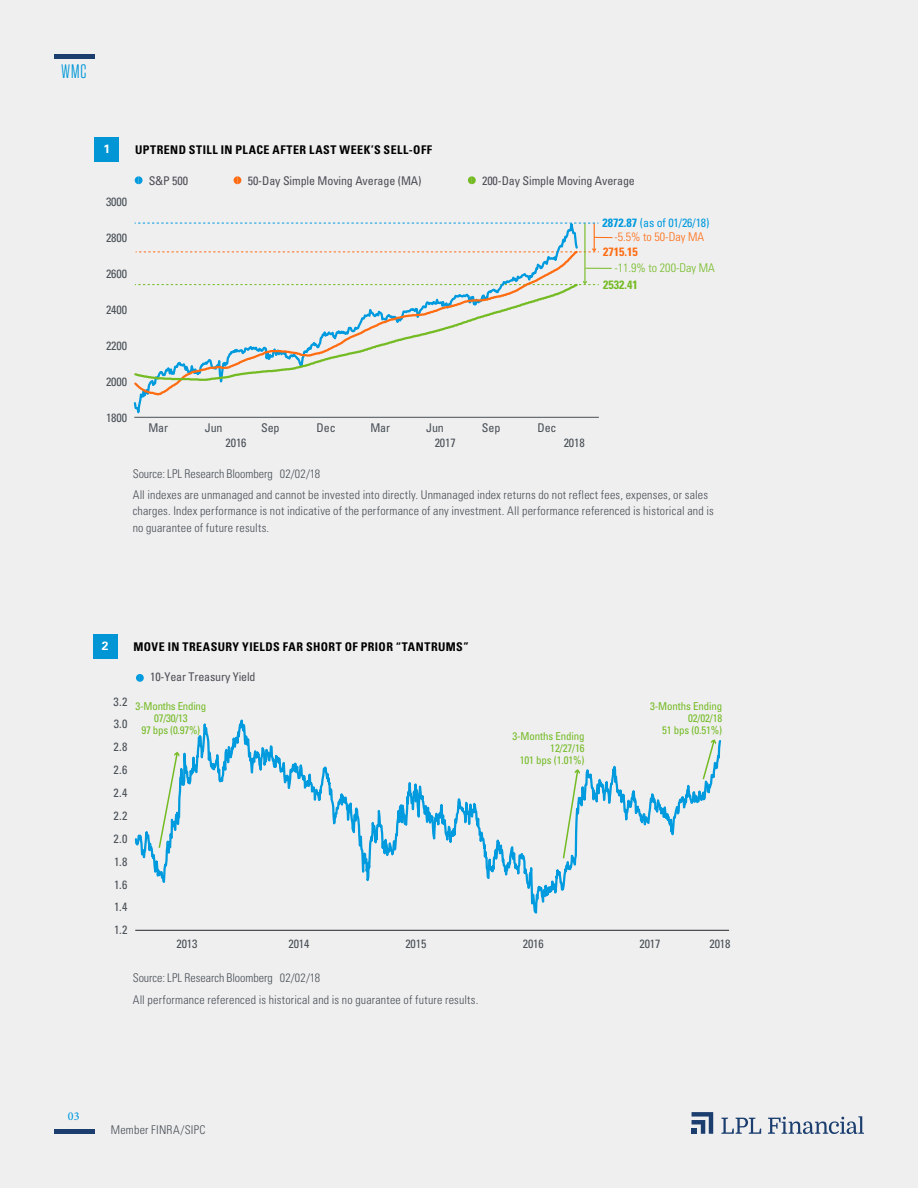
<style>
.page{position:relative;width:918px;height:1188px;background:#fff}
.page>*{position:absolute;margin:0;border:0;box-sizing:border-box;transform-origin:0 0}
.t1{font:19.5px "Tungsten Narrow";color:#0098d8}
.t2{font:300 condensed 12px/21.1px "Univers LT Std";letter-spacing:.015em;color:#484f55}
.t3{font:condensed 12px/22.8px "Univers LT Std";letter-spacing:-.01em;color:#484f55;text-align:justify}
.t4{font:700 condensed 12px "Univers LT Std";letter-spacing:.035em;color:#000}
.t5{font:condensed 12px "Univers LT Std";letter-spacing:-.01em;color:#4d4f55}
.t6{font:300 condensed 12px/14.5px "Univers LT Std";color:#ff6c11;text-align:center}
.t7{font:300 condensed 12px "Univers LT Std";color:#74bb23}
.t8{font:700 condensed 12px "Univers LT Std";color:#ff6c11}
.t9{font:700 condensed 12px "Univers LT Std";color:#74bb23}
.t10{font:500 12px "Minion Pro";color:#009ade}
.t11{font:700 12px "Univers LT Std";color:#fff}
.t12{font:condensed 10.8px/12px "Univers LT Std";letter-spacing:-.01em;color:#74bb23;text-align:right}
.s1{font-weight:700;color:#009ade}
.s2{font-weight:400;color:#009ade}
</style>
<div class="page">
<div style="left:0;top:1068px;width:918px;height:120px;background:#efeff0"></div>
<div style="left:0;top:0;width:918px;height:137px;background:#efeff0"></div>
<hr style="left:54px;top:1130px;width:40px;height:4px;background:#1b3e6f">
<hr style="left:54px;top:54px;width:40px;height:4px;background:#1b3e6f">
<svg style="left:692px;top:1112px;width:21px;height:22px"></svg>
<svg style="left:721px;top:1118px;width:40px;height:16px"></svg>
<svg style="left:768px;top:1116px;width:96px;height:18px"></svg>
<div style="left:0;top:98px;width:918px;height:979px;background:#efeff0"></div>
<div style="left:94px;top:137px;width:25px;height:25px;background:#0096d6"></div>
<div style="left:93px;top:634px;width:24px;height:24px;background:#0096d6"></div>
<svg style="left:135px;top:176px;width:8px;height:8px"></svg>
<svg style="left:234px;top:176px;width:7px;height:8px"></svg>
<svg style="left:468px;top:176px;width:8px;height:8px"></svg>
<hr style="left:584px;top:223px;width:2px;height:60px;background:#74bb23">
<svg style="left:580px;top:281px;width:19px;height:4px"></svg>
<svg style="left:133px;top:222px;width:446px;height:195px"></svg>
<svg style="left:133px;top:249px;width:446px;height:148px"></svg>
<svg style="left:133px;top:282px;width:447px;height:100px"></svg>
<hr style="left:134px;top:417px;width:465px;height:1px;background:#484f55">
<svg style="left:135px;top:223px;width:478px;height:30px"></svg>
<svg style="left:585px;top:268px;width:27px;height:1px"></svg>
<svg style="left:134px;top:719px;width:589px;height:211px"></svg>
<svg style="left:158px;top:752px;width:21px;height:98px"></svg>
<svg style="left:562px;top:769px;width:18px;height:91px"></svg>
<svg style="left:701px;top:739px;width:15px;height:42px"></svg>
<hr style="left:135px;top:930px;width:594px;height:1px;background:#484f55">
<hr style="left:136px;top:930px;width:593px;height:1px;background:#4d4f55">
<svg style="left:136px;top:674px;width:8px;height:8px"></svg>
<h1 class="t1" style="left:61px;top:62px;width:27px">WMC</h1>
<p class="t11" style="left:103px;top:142px;width:8px">1</p>
<p class="t4" style="left:135px;top:142px;width:299px">UPTREND STILL IN PLACE AFTER LAST WEEK’S SELL-OFF</p>
<p class="t3" style="left:106px;top:190px;width:22px">3000</p>
<p class="t3" style="left:106px;top:226px;width:22px">2800</p>
<p class="t3" style="left:106px;top:262px;width:22px">2600</p>
<p class="t3" style="left:106px;top:298px;width:22px">2400</p>
<p class="t3" style="left:106px;top:334px;width:22px">2200</p>
<p class="t3" style="left:106px;top:370px;width:22px">2000</p>
<p class="t3" style="left:106px;top:407px;width:22px">1800</p>
<p class="t5" style="left:149px;top:173px;width:41px">S&amp;P 500</p>
<p class="t5" style="left:248px;top:173px;width:175px">50-Day Simple Moving Average (MA)</p>
<p class="t5" style="left:482px;top:173px;width:154px">200-Day Simple Moving Average</p>
<p class="t6" style="left:603px;top:215px;width:108px"><span class="s1">2872.87</span> <span class="s2">(as of 01/26/18) </span>-5.5% to 50-Day MA</p>
<p class="t7" style="left:615px;top:261px;width:102px">-11.9% to 200-Day MA</p>
<p class="t8" style="left:603px;top:245px;width:36px">2715.15</p>
<p class="t9" style="left:603px;top:278px;width:36px">2532.41</p>
<p class="t3" style="left:148px;top:416px;width:21px">Mar</p>
<p class="t3" style="left:205px;top:416px;width:19px">Jun</p>
<p class="t3" style="left:261px;top:416px;width:20px">Sep</p>
<p class="t3" style="left:317px;top:416px;width:21px">Dec</p>
<p class="t3" style="left:370px;top:416px;width:21px">Mar</p>
<p class="t3" style="left:426px;top:416px;width:19px">Jun</p>
<p class="t3" style="left:482px;top:416px;width:20px">Sep</p>
<p class="t3" style="left:537px;top:416px;width:21px">Dec</p>
<p class="t3" style="left:226px;top:431px;width:22px">2016</p>
<p class="t3" style="left:435px;top:431px;width:22px">2017</p>
<p class="t3" style="left:564px;top:431px;width:22px">2018</p>
<p class="t2" style="left:133px;top:463px;width:577px">Source: LPL Research Bloomberg 02/02/18<br>All indexes are unmanaged and cannot be invested into directly. Unmanaged index returns do not reflect fees, expenses, or sales</p>
<p class="t2" style="left:133px;top:503px;width:583px;line-height:16.5px">charges. Index performance is not indicative of the performance of any investment. All performance referenced is historical and is no guarantee of future results.</p>
<p class="t11" style="left:102px;top:639px;width:8px">2</p>
<p class="t4" style="left:133px;top:639px;width:337px">MOVE IN TREASURY YIELDS FAR SHORT OF PRIOR “TANTRUMS”</p>
<p class="t3" style="left:114px;top:690px;width:15px">3.2<br>3.0<br>2.8<br>2.6<br>2.4<br>2.2<br>2.0<br>1.8<br>1.6<br>1.4<br>1.2</p>
<p class="t5" style="left:150px;top:669px;width:107px">10-Year Treasury Yield</p>
<p class="t12" style="left:136px;top:700px;width:72px;text-align:center">3-Months Ending<br>07/30/13<br>97 bps (0.97%)</p>
<p class="t12" style="left:512px;top:730px;width:74px">3-Months Ending<br>12/27/16<br>101 bps (1.01%)</p>
<p class="t12" style="left:650px;top:700px;width:74px">3-Months Ending<br>02/02/18<br>51 bps (0.51%)</p>
<p class="t3" style="left:177px;top:932px;width:22px">2013</p>
<p class="t3" style="left:288px;top:932px;width:22px">2014</p>
<p class="t3" style="left:405px;top:932px;width:22px">2015</p>
<p class="t3" style="left:523px;top:932px;width:22px">2016</p>
<p class="t3" style="left:640px;top:932px;width:22px">2017</p>
<p class="t3" style="left:709px;top:932px;width:22px">2018</p>
<p class="t2" style="left:133px;top:968px;width:347px">Source: LPL Research Bloomberg 02/02/18<br>All performance referenced is historical and is no guarantee of future results.</p>
<p class="t10" style="left:68px;top:1108px;width:13px">03</p>
<p class="t2" style="left:111px;top:1119px;width:96px">Member FINRA/SIPC</p>
</div>
